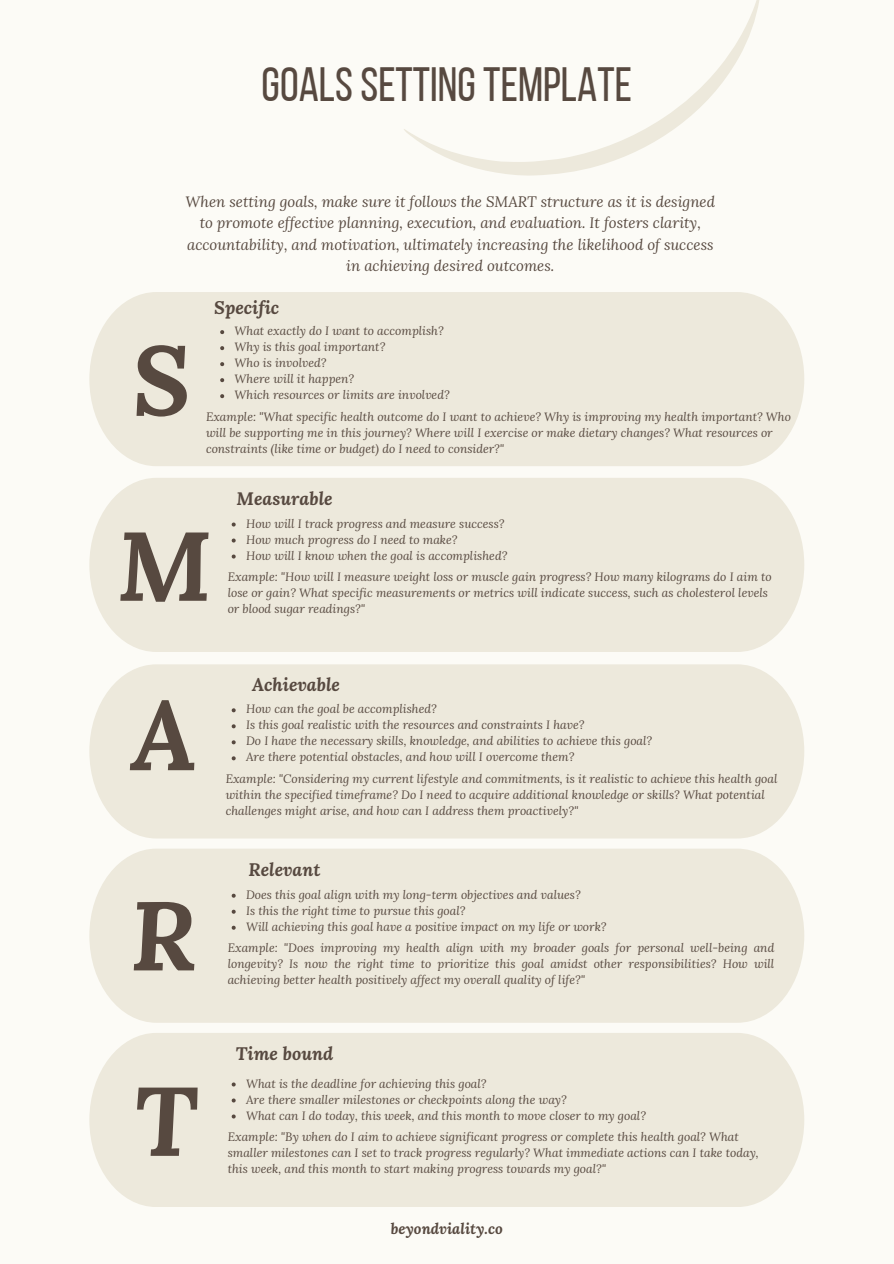
<style>
.page{position:relative;width:894px;height:1264px;background:#fff}
.page>*{position:absolute;margin:0;border:0;box-sizing:border-box;transform-origin:0 0}
.t1{font:italic 700 97.5px "Lora";color:#574940}
.t2{font:48px "Bebas Neue";color:#574940}
.t3{font:italic 700 18px "Lora";color:#574940}
.t4{font:italic 15px/21.3px "Lora";color:#574940;text-align:center}
.t5{font:italic 700 15px "Lora";color:#574940}
.t6{font:italic 12px/16px "Lora";color:#574940}
</style>
<div class="page">
<div style="left:0;top:0;width:893px;height:1263px;background:#fcfbf6"></div>
<svg style="left:404px;top:0;width:355px;height:176px"></svg>
<div style="left:89px;top:292px;width:715px;height:174px;background:#ede9dc"></div>
<svg style="left:220px;top:330px;width:4px;height:4px"></svg>
<svg style="left:220px;top:346px;width:4px;height:4px"></svg>
<svg style="left:220px;top:362px;width:4px;height:4px"></svg>
<svg style="left:220px;top:378px;width:4px;height:4px"></svg>
<svg style="left:220px;top:394px;width:4px;height:4px"></svg>
<div style="left:89px;top:478px;width:715px;height:174px;background:#ede9dc"></div>
<svg style="left:231px;top:522px;width:4px;height:4px"></svg>
<svg style="left:231px;top:538px;width:4px;height:4px"></svg>
<svg style="left:231px;top:554px;width:4px;height:4px"></svg>
<div style="left:89px;top:664px;width:715px;height:174px;background:#ede9dc"></div>
<svg style="left:231px;top:708px;width:4px;height:4px"></svg>
<svg style="left:231px;top:724px;width:4px;height:4px"></svg>
<svg style="left:231px;top:740px;width:4px;height:4px"></svg>
<svg style="left:231px;top:756px;width:4px;height:4px"></svg>
<div style="left:89px;top:849px;width:715px;height:173px;background:#ede9dc"></div>
<svg style="left:231px;top:893px;width:4px;height:4px"></svg>
<svg style="left:231px;top:909px;width:4px;height:4px"></svg>
<svg style="left:231px;top:925px;width:4px;height:4px"></svg>
<div style="left:89px;top:1033px;width:715px;height:173px;background:#ede9dc"></div>
<svg style="left:231px;top:1082px;width:4px;height:4px"></svg>
<svg style="left:231px;top:1098px;width:4px;height:4px"></svg>
<svg style="left:231px;top:1114px;width:4px;height:4px"></svg>
<p class="t2" style="left:261px;top:65px;width:372px">GOALSSETTINGTEMPLATE</p>
<p class="t4" style="left:185px;top:191px;width:531px">When setting goals, make sure it follows the SMART structure as it is designed to promote effective planning, execution, and evaluation. It fosters clarity, accountability, and motivation, ultimately increasing the likelihood of success in achieving desired outcomes.</p>
<h4 class="t3" style="left:214px;top:295px;width:67px">Specific</h4>
<h2 class="t6" style="left:234px;top:322px;width:211px">What exactly do I want to accomplish?</h2>
<p class="t6" style="left:234px;top:338px;width:152px">Why is this goal important?</p>
<p class="t6" style="left:234px;top:354px;width:93px">Who is involved?</p>
<p class="t6" style="left:234px;top:370px;width:121px">Where will it happen?</p>
<p class="t6" style="left:234px;top:386px;width:216px">Which resources or limits are involved?</p>
<h1 class="t1" style="left:132px;top:314px;width:60px">S</h1>
<p class="t6" style="left:206px;top:408px;width:586px">Example: "What specific health outcome do I want to achieve? Why is improving my health important? Who will be supporting me in this journey? Where will I exercise or make dietary changes? What resources or constraints (like time or budget) do I need to consider?"</p>
<p class="t3" style="left:236px;top:486px;width:97px">Measurable</p>
<p class="t6" style="left:246px;top:515px;width:260px">How will I track progress and measure success?</p>
<h2 class="t6" style="left:246px;top:531px;width:213px">How much progress do I need to make?</h2>
<p class="t1" style="left:117px;top:500px;width:96px">M</p>
<p class="t6" style="left:246px;top:547px;width:263px">How will I know when the goal is accomplished?</p>
<p class="t6" style="left:228px;top:568px;width:545px">Example: "How will I measure weight loss or muscle gain progress? How many kilograms do I aim to lose or gain? What specific measurements or metrics will indicate success, such as cholesterol levels or blood sugar readings?"</p>
<p class="t1" style="left:131px;top:669px;width:67px">A</p>
<p class="t1" style="left:130px;top:869px;width:68px">R</p>
<p class="t1" style="left:134px;top:1055px;width:65px">T</p>
<p class="t3" style="left:252px;top:672px;width:89px">Achievable</p>
<p class="t6" style="left:246px;top:700px;width:192px">How can the goal be accomplished?</p>
<h2 class="t6" style="left:246px;top:716px;width:340px">Is this goal realistic with the resources and constraints I have?</h2>
<p class="t6" style="left:246px;top:732px;width:407px">Do I have the necessary skills, knowledge, and abilities to achieve this goal?</p>
<p class="t6" style="left:246px;top:748px;width:330px">Are there potential obstacles, and how will I overcome them?</p>
<p class="t6" style="left:225px;top:770px;width:553px">Example: "Considering my current lifestyle and commitments, is it realistic to achieve this health goal within the specified timeframe? Do I need to acquire additional knowledge or skills? What potential challenges might arise, and how can I address them proactively?"</p>
<p class="t3" style="left:248px;top:857px;width:74px">Relevant</p>
<p class="t6" style="left:246px;top:886px;width:336px">Does this goal align with my long-term objectives and values?</p>
<h2 class="t6" style="left:246px;top:902px;width:221px">Is this the right time to pursue this goal?</h2>
<p class="t6" style="left:246px;top:918px;width:362px">Will achieving this goal have a positive impact on my life or work?</p>
<p class="t6" style="left:228px;top:939px;width:548px;text-align:justify">Example: "Does improving my health align with my broader goals for personal well-being and longevity? Is now the right time to prioritize this goal amidst other responsibilities? How will achieving better health positively affect my overall quality of life?"</p>
<p class="t3" style="left:236px;top:1041px;width:99px">Time bound</p>
<h2 class="t6" style="left:246px;top:1074px;width:242px">What is the deadline for achieving this goal?</h2>
<p class="t6" style="left:246px;top:1090px;width:322px">Are there smaller milestones or checkpoints along the way?</p>
<p class="t6" style="left:246px;top:1106px;width:401px">What can I do today, this week, and this month to move closer to my goal?</p>
<p class="t6" style="left:228px;top:1128px;width:532px">Example: "By when do I aim to achieve significant progress or complete this health goal? What smaller milestones can I set to track progress regularly? What immediate actions can I take today, this week, and this month to start making progress towards my goal?"</p>
<p class="t5" style="left:390px;top:1218px;width:113px">beyondviality.co</p>
</div>
